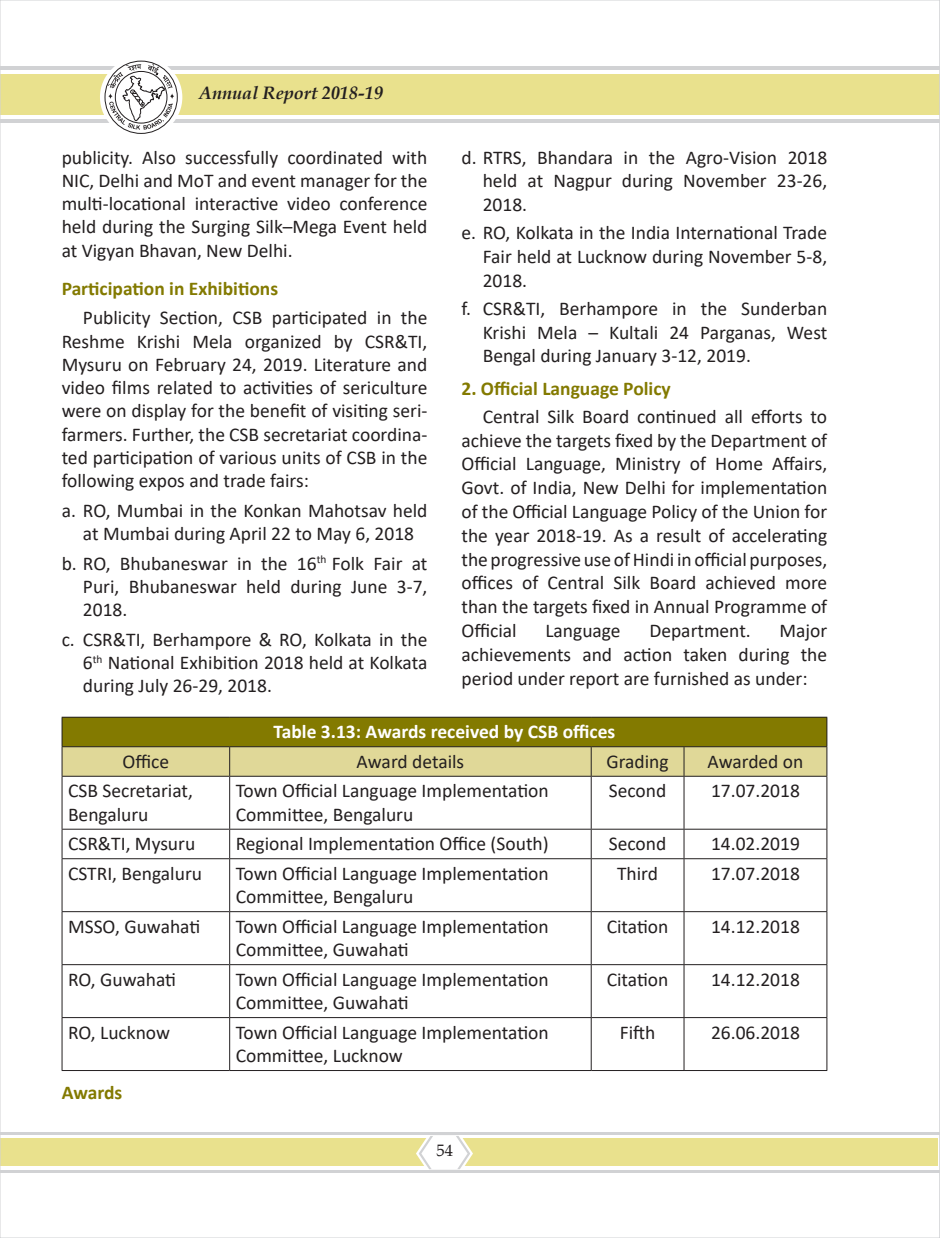
<style>
.page{position:relative;width:940px;height:1238px;background:#fff}
.page>*{position:absolute;margin:0;border:0;box-sizing:border-box;transform-origin:0 0}
.t1{font:19.5px/23.9px "Calibri";color:#231f20;text-align:justify}
.t2{font:700 19.5px "Calibri";color:#837a00}
.t3{font:700 19.5px "Calibri";color:#fff}
.t4{font:italic 700 18px "Book Antiqua";color:#231f20}
.t5{font:16.5px "Book Antiqua";color:#231f20}
</style>
<div class="page">
<div style="left:111px;top:66px;width:829px;height:56px;background:#d1d2d4"></div>
<div style="left:0;top:66px;width:752px;height:56px;background:#d1d2d4"></div>
<div style="left:0;top:70px;width:940px;height:49px;background:#fff"></div>
<div style="left:0;top:74px;width:940px;height:41px;background:#e9e18d"></div>
<div style="left:0;top:1132px;width:940px;height:40px;background:linear-gradient(to right,#d1d2d4,#d1d2d4)"></div>
<div style="left:0;top:1135px;width:940px;height:34px;background:#fff"></div>
<div style="left:0;top:1138px;width:937px;height:28px;background:#e9e18d"></div>
<svg style="left:100px;top:57px;width:83px;height:81px"></svg>
<div style="left:105px;top:61px;width:72px;height:73px;border:1px solid #231f20;border-radius:50%"></div>
<svg style="left:107px;top:64px;width:67px;height:66px"></svg>
<svg style="left:939px;top:0;width:1px;height:1237px"></svg>
<svg style="left:416px;top:1136px;width:57px;height:33px"></svg>
<hr style="left:62px;top:716px;width:168px;height:1px;background:#231f20">
<hr style="left:230px;top:716px;width:361px;height:1px;background:#231f20">
<hr style="left:591px;top:716px;width:93px;height:1px;background:#231f20">
<hr style="left:684px;top:716px;width:143px;height:1px;background:#231f20">
<svg style="left:62px;top:717px;width:765px;height:58px;background:#aca349"></svg>
<hr style="left:62px;top:775px;width:168px;height:1px;background:#231f20">
<hr style="left:62px;top:776px;width:1px;height:52px;background:#231f20">
<hr style="left:230px;top:775px;width:361px;height:1px;background:#231f20">
<hr style="left:229px;top:776px;width:1px;height:52px;background:#231f20">
<hr style="left:591px;top:775px;width:93px;height:1px;background:#231f20">
<hr style="left:591px;top:776px;width:1px;height:52px;background:#231f20">
<hr style="left:684px;top:775px;width:143px;height:1px;background:#231f20">
<hr style="left:683px;top:776px;width:1px;height:52px;background:#231f20">
<hr style="left:826px;top:776px;width:1px;height:52px;background:#231f20">
<hr style="left:62px;top:828px;width:168px;height:1px;background:#231f20">
<svg style="left:62px;top:829px;width:1px;height:29px"></svg>
<hr style="left:230px;top:828px;width:361px;height:1px;background:#231f20">
<svg style="left:229px;top:829px;width:1px;height:29px"></svg>
<hr style="left:591px;top:828px;width:93px;height:1px;background:#231f20">
<svg style="left:591px;top:829px;width:1px;height:29px"></svg>
<hr style="left:684px;top:828px;width:143px;height:1px;background:#231f20">
<svg style="left:683px;top:829px;width:1px;height:29px"></svg>
<svg style="left:826px;top:829px;width:1px;height:29px"></svg>
<hr style="left:62px;top:858px;width:168px;height:1px;background:#231f20">
<hr style="left:62px;top:859px;width:1px;height:52px;background:#231f20">
<hr style="left:230px;top:858px;width:361px;height:1px;background:#231f20">
<hr style="left:229px;top:859px;width:1px;height:52px;background:#231f20">
<hr style="left:591px;top:858px;width:93px;height:1px;background:#231f20">
<hr style="left:591px;top:859px;width:1px;height:52px;background:#231f20">
<hr style="left:684px;top:858px;width:143px;height:1px;background:#231f20">
<hr style="left:683px;top:859px;width:1px;height:52px;background:#231f20">
<hr style="left:826px;top:859px;width:1px;height:52px;background:#231f20">
<hr style="left:62px;top:911px;width:168px;height:1px;background:#231f20">
<hr style="left:62px;top:912px;width:1px;height:52px;background:#231f20">
<hr style="left:230px;top:911px;width:361px;height:1px;background:#231f20">
<hr style="left:229px;top:912px;width:1px;height:52px;background:#231f20">
<hr style="left:591px;top:911px;width:93px;height:1px;background:#231f20">
<hr style="left:591px;top:912px;width:1px;height:52px;background:#231f20">
<hr style="left:684px;top:911px;width:143px;height:1px;background:#231f20">
<hr style="left:683px;top:912px;width:1px;height:52px;background:#231f20">
<hr style="left:826px;top:912px;width:1px;height:52px;background:#231f20">
<hr style="left:62px;top:964px;width:168px;height:1px;background:#231f20">
<hr style="left:62px;top:965px;width:1px;height:52px;background:#231f20">
<hr style="left:230px;top:964px;width:361px;height:1px;background:#231f20">
<hr style="left:229px;top:965px;width:1px;height:52px;background:#231f20">
<hr style="left:591px;top:964px;width:93px;height:1px;background:#231f20">
<hr style="left:591px;top:965px;width:1px;height:52px;background:#231f20">
<hr style="left:684px;top:964px;width:143px;height:1px;background:#231f20">
<hr style="left:683px;top:965px;width:1px;height:52px;background:#231f20">
<hr style="left:826px;top:965px;width:1px;height:52px;background:#231f20">
<hr style="left:62px;top:1017px;width:168px;height:1px;background:#231f20">
<hr style="left:62px;top:1017px;width:1px;height:53px;background:#231f20">
<hr style="left:230px;top:1017px;width:361px;height:1px;background:#231f20">
<hr style="left:229px;top:1017px;width:1px;height:53px;background:#231f20">
<hr style="left:591px;top:1017px;width:93px;height:1px;background:#231f20">
<hr style="left:591px;top:1017px;width:1px;height:53px;background:#231f20">
<hr style="left:684px;top:1017px;width:143px;height:1px;background:#231f20">
<hr style="left:683px;top:1017px;width:1px;height:53px;background:#231f20">
<hr style="left:826px;top:1017px;width:1px;height:53px;background:#231f20">
<hr style="left:62px;top:1070px;width:168px;height:1px;background:#231f20">
<hr style="left:230px;top:1070px;width:361px;height:1px;background:#231f20">
<hr style="left:591px;top:1070px;width:93px;height:1px;background:#231f20">
<hr style="left:684px;top:1070px;width:143px;height:1px;background:#231f20">
<p class="t4" style="left:199px;top:80px;width:186px">Annual Report 2018-19</p>
<p class="t1" style="left:62px;top:145px;width:367px;line-height:23.2px">publicity. Also successfully coordinated with NIC, Delhi and MoT and event manager for the multi-locational interactive video conference held during the Surging Silk–Mega Event held at Vigyan Bhavan, New Delhi.</p>
<p class="t2" style="left:62px;top:274px;width:218px">Participation in Exhibitions</p>
<p class="t1" style="left:62px;top:306px;width:367px;line-height:23.2px;text-indent:21px">Publicity Section, CSB participated in the Reshme Krishi Mela organized by CSR&amp;TI, Mysuru on February 24, 2019. Literature and video films related to activities of sericulture were on display for the benefit of visiting seri&shy;farmers. Further, the CSB secretariat coordina&shy;ted participation of various units of CSB in the following expos and trade fairs:</p>
<p class="t1" style="left:62px;top:498px;width:367px;line-height:23.2px;text-align:center">a. RO, Mumbai in the Konkan Mahotsav held at Mumbai during April 22 to May 6, 2018</p>
<p class="t1" style="left:83px;top:551px;width:346px;line-height:23.2px;text-indent:-21px">b. RO, Bhubaneswar in the 16<sup>th</sup> Folk Fair at Puri, Bhubaneswar held during June 3-7, 2018.</p>
<p class="t1" style="left:83px;top:627px;width:346px;line-height:23.2px;text-indent:-21px">c. CSR&amp;TI, Berhampore &amp; RO, Kolkata in the 6<sup>th</sup> National Exhibition 2018 held at Kolkata during July 26-29, 2018.</p>
<p class="t1" style="left:483px;top:145px;width:346px;text-indent:-21px">d. RTRS, Bhandara in the Agro-Vision 2018 held at Nagpur during November 23-26, 2018.</p>
<p class="t1" style="left:483px;top:220px;width:346px;text-indent:-21px">e. RO, Kolkata in the India International Trade Fair held at Lucknow during November 5-8, 2018.</p>
<p class="t1" style="left:483px;top:296px;width:346px;text-indent:-21px">f. CSR&amp;TI, Berhampore in the Sunderban Krishi Mela – Kultali 24 Parganas, West Bengal during January 3-12, 2019.</p>
<p class="t2" style="left:461px;top:374px;width:211px">2. Official Language Policy</p>
<p class="t1" style="left:461px;top:404px;width:367px;text-indent:21px">Central Silk Board continued all efforts to achieve the targets fixed by the Department of Official Language, Ministry of Home Affairs, Govt. of India, New Delhi for implementation of the Official Language Policy of the Union for the year 2018-19. As a result of accelerating the progressive use of Hindi in official purposes, offices of Central Silk Board achieved more than the targets fixed in Annual Programme of Official</p>
<p class="t1" style="left:461px;top:618px;width:367px;text-indent:318px">Major achievements and action taken during the period under report are furnished as under:</p>
<p class="t3" style="left:274px;top:718px;width:343px">Table 3.13: Awards received by CSB offices</p>
<p class="t1" style="left:545px;top:618px;width:77px">Language</p>
<p class="t1" style="left:649px;top:618px;width:103px">Department.</p>
<p class="t1" style="left:123px;top:748px;width:48px">Office</p>
<p class="t1" style="left:357px;top:748px;width:109px">Award details</p>
<p class="t1" style="left:606px;top:748px;width:64px">Grading</p>
<p class="t1" style="left:707px;top:748px;width:97px">Awarded on</p>
<p class="t1" style="left:68px;top:778px;width:126px;line-height:23.4px">CSB Secretariat,<br>Bengaluru</p>
<p class="t1" style="left:236px;top:778px;width:314px;line-height:23.4px">Town Official Language Implementation<br>Committee, Bengaluru</p>
<p class="t1" style="left:609px;top:778px;width:59px">Second</p>
<p class="t1" style="left:711px;top:778px;width:90px">17.07.2018</p>
<p class="t1" style="left:68px;top:831px;width:129px">CSR&amp;TI, Mysuru</p>
<p class="t1" style="left:236px;top:831px;width:314px">Regional Implementation Office (South)</p>
<p class="t1" style="left:609px;top:831px;width:59px">Second</p>
<p class="t1" style="left:711px;top:831px;width:90px">14.02.2019</p>
<p class="t1" style="left:68px;top:860px;width:135px">CSTRI, Bengaluru</p>
<p class="t1" style="left:236px;top:861px;width:314px;line-height:23.4px">Town Official Language Implementation<br>Committee, Bengaluru</p>
<p class="t1" style="left:617px;top:860px;width:42px">Third</p>
<p class="t1" style="left:711px;top:860px;width:90px">17.07.2018</p>
<p class="t1" style="left:68px;top:913px;width:134px">MSSO, Guwahati</p>
<p class="t1" style="left:236px;top:913px;width:314px;line-height:23.4px">Town Official Language Implementation<br>Committee, Guwahati</p>
<p class="t1" style="left:607px;top:913px;width:63px">Citation</p>
<p class="t1" style="left:711px;top:913px;width:90px">14.12.2018</p>
<p class="t1" style="left:68px;top:966px;width:109px">RO, Guwahati</p>
<p class="t1" style="left:236px;top:966px;width:314px;line-height:23.4px">Town Official Language Implementation<br>Committee, Guwahati</p>
<p class="t1" style="left:607px;top:966px;width:63px">Citation</p>
<p class="t1" style="left:711px;top:966px;width:90px">14.12.2018</p>
<p class="t1" style="left:68px;top:1019px;width:104px">RO, Lucknow</p>
<p class="t1" style="left:236px;top:1019px;width:314px;line-height:23.4px">Town Official Language Implementation<br>Committee, Lucknow</p>
<p class="t1" style="left:620px;top:1019px;width:37px">Fifth</p>
<p class="t1" style="left:711px;top:1019px;width:90px">26.06.2018</p>
<p class="t2" style="left:62px;top:1078px;width:62px">Awards</p>
<p class="t5" style="left:436px;top:1138px;width:18px">54</p>
</div>
